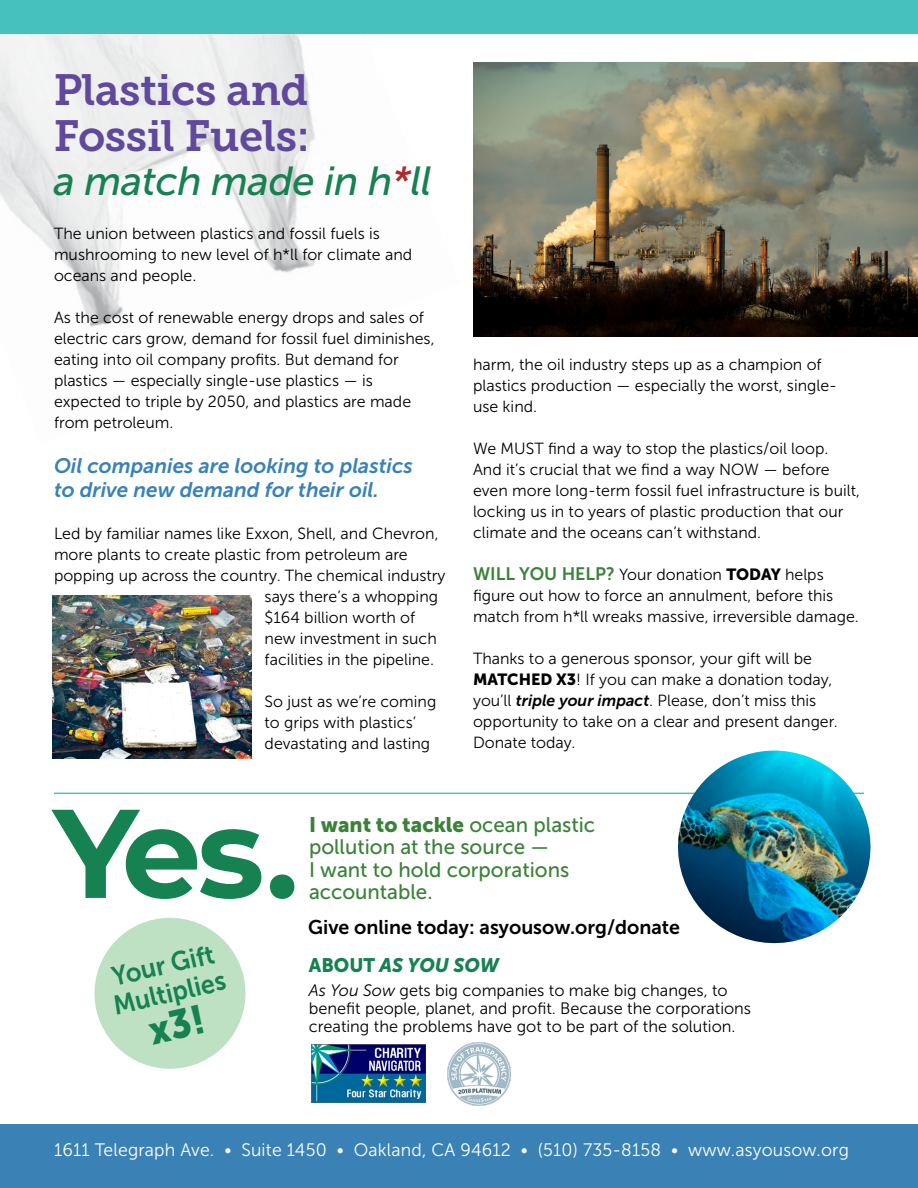
<style>
.page{position:relative;width:918px;height:1188px;background:#fff}
.page>*{position:absolute;margin:0;border:0;box-sizing:border-box;transform-origin:0 0}
.t1{font:700 126px "Montserrat";color:#168151}
.t2{font:43.5px/46.5px "Museo Slab 700";letter-spacing:-.01em;color:#60489d}
.t3{font:italic 40.5px "Museo Sans 500";letter-spacing:-.01em;color:#168151}
.t4{font:26.85px/28.3px "Museo Sans 700";color:#168151;scale:.93 1}
.t5{font:italic 21px/24px "Museo Sans 700";color:#3a82b5}
.t6{font:21px/22.5px "Museo Sans 500";color:#3b8239}
.t7{font:21px "Museo Sans 900";color:#3b8239}
.t8{font:19.8px "Museo Sans 700";color:#000}
.t9{font:italic 19.5px "Museo Sans 900";color:#168151}
.t10{font:18px "Museo Sans 300";letter-spacing:.01em;color:#fff}
.t11{font:16.5px/18px "Museo Sans 300";color:#000}
.t12{font:16.2px/21px "Museo Sans 300";color:#000}
.s1{color:#b12a2a}
.s2{font-family:"Museo Sans 700";font-size:18px;color:#3b8239}
.s3{font-family:"Museo Sans 900"}
.s4{font-family:"Museo Sans 700";font-style:italic}
.s5{font-family:"Museo Sans 500"}
.s6{font-style:normal}
.s7{font-style:italic}
</style>
<div class="page">
<img style="left:0;top:33px;width:461px;height:294px">
<div style="left:0;top:0;width:918px;height:33px;background:#47c1bd"></div>
<img style="left:311px;top:1045px;width:115px;height:57px">
<img style="left:447px;top:1043px;width:63px;height:63px">
<img style="left:474px;top:62px;width:444px;height:275px">
<img style="left:53px;top:595px;width:198px;height:164px">
<div style="left:0;top:1124px;width:918px;height:64px;background:#3a82b5"></div>
<hr style="left:54px;top:793px;width:810px;height:1px;background:#47c1bd">
<img style="left:666px;top:751px;width:205px;height:193px">
<svg style="left:94px;top:917px;width:152px;height:152px"></svg>
<h2 class="t2" style="left:54px;top:67px;width:258px">Plastics and<br>Fossil Fuels:</h2>
<h3 class="t3" style="left:54px;top:159px;width:379px">a match made in h<span class="s1">*</span>ll</h3>
<p class="t12" style="left:54px;top:223px;width:360px">The union between plastics and fossil fuels is mushrooming to new level of h*ll for climate and oceans and people.</p>
<p class="t12" style="left:54px;top:307px;width:382px">As the cost of renewable energy drops and sales of electric cars grow, demand for fossil fuel diminishes, eating into oil company profits. But demand for plastics — especially single-use plastics — is expected to triple by 2050, and plastics are made from petroleum.</p>
<p class="t5" style="left:54px;top:453px;width:360px">Oil companies are looking to plastics to drive new demand for their oil.</p>
<p class="t12" style="left:54px;top:523px;width:386px">Led by familiar names like Exxon, Shell, and Chevron,</p>
<p class="t12" style="left:54px;top:544px;width:355px">more plants to create plastic from petroleum are</p>
<p class="t12" style="left:54px;top:565px;width:393px">popping up across the country. The chemical industry</p>
<p class="t12" style="left:265px;top:586px;width:175px">says there’s a whopping</p>
<p class="t12" style="left:265px;top:607px;width:152px">$164 billion worth of</p>
<p class="t12" style="left:265px;top:628px;width:174px">new investment in such</p>
<p class="t12" style="left:265px;top:649px;width:171px">facilities in the pipeline.</p>
<p class="t12" style="left:265px;top:691px;width:173px">So just as we’re coming to grips with plastics’ devastating and lasting</p>
<p class="t12" style="left:473px;top:354px;width:366px">harm, the oil industry steps up as a champion of plastics production — especially the worst, single&shy;use kind.</p>
<p class="t12" style="left:473px;top:438px;width:388px">We MUST find a way to stop the plastics/oil loop.<br>And it’s crucial that we find a way NOW — before even more long-term fossil fuel infrastructure is built, locking us in to years of plastic production that our climate and the oceans can’t withstand.</p>
<p class="t12" style="left:473px;top:564px;width:387px"><span class="s2">WILL YOU HELP?</span> Your donation <span class="s3">TODAY</span> helps figure out how to force an annulment, before this match from h*ll wreaks massive, irreversible damage.</p>
<p class="t12" style="left:473px;top:648px;width:366px">Thanks to a generous sponsor, your gift will be <span class="s3">MATCHED X3</span>! If you can make a donation today, you’ll <span class="s4">triple your impact</span>. Please, don’t miss this opportunity to take on a clear and present danger.<br>Donate today.</p>
<h1 class="t1" style="left:53px;top:762px;width:247px">Yes.</h1>
<p class="t7" style="left:309px;top:812px;width:288px">I want to tackle <span class="s5">ocean plastic</span></p>
<p class="t6" style="left:309px;top:836px;width:262px">pollution at the source —<br>I want to hold corporations accountable.</p>
<h3 class="t4" style="left:104px;top:964px;width:125px;rotate:-13deg">Your Gift<br>Multiplies</h3>
<p class="t8" style="left:308px;top:916px;width:373px">Give online today: asyousow.org/donate</p>
<p class="t9" style="left:309px;top:954px;width:192px"><span class="s6">ABOUT</span> AS YOU SOW</p>
<p class="t11" style="left:309px;top:982px;width:444px"><span class="s7">As You Sow</span> gets big companies to make big changes, to benefit people, planet, and profit. Because the corporations creating the problems have got to be part of the solution.</p>
<p class="t10" style="left:54px;top:1141px;width:797px">1611 Telegraph Ave. • Suite 1450 • Oakland, CA 94612 • (510) 735-8158 • www.asyousow.org</p>
</div>
